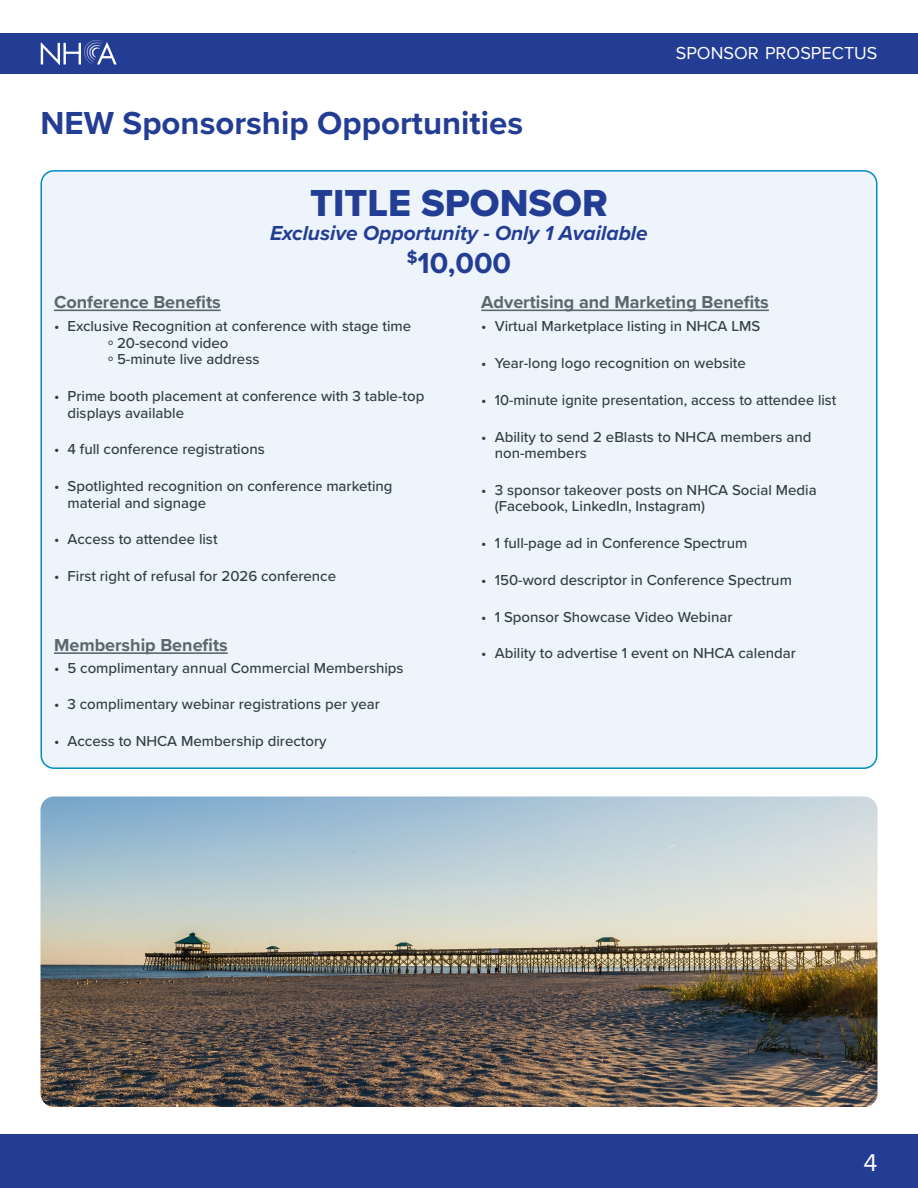
<style>
.page{position:relative;width:918px;height:1188px;background:#fff}
.page>*{position:absolute;margin:0;border:0;box-sizing:border-box;transform-origin:0 0}
.t1{font:39px "Proxima Nova Extrabld";color:#233d95}
.t2{font:700 33px "Proxima Nova";color:#233d95}
.t3{font:700 30px "Proxima Nova";color:#233d95}
.t4{font:25.05px "Proxima Nova";color:#fff}
.t5{font:italic 700 21px "Proxima Nova";color:#233d95}
.t6{font:700 18px "Proxima Nova";color:#5a6670}
.t7{font:18px "Proxima Nova";color:#fff}
.t8{font:500 15px/16.5px "Proxima Nova";color:#313e48}
</style>
<div class="page">
<div style="left:0;top:33px;width:918px;height:41px;background:#233d95"></div>
<div style="left:0;top:1134px;width:918px;height:54px;background:#233d95"></div>
<svg style="left:41px;top:40px;width:76px;height:25px"></svg>
<div style="left:41px;top:171px;width:836px;height:597px;background:#edf4fb;border-radius:13px"></div>
<hr style="left:54px;top:310px;width:167px;height:1px;background:#5a6670">
<hr style="left:481px;top:310px;width:288px;height:1px;background:#5a6670">
<hr style="left:54px;top:652px;width:174px;height:2px;background:#5a6670">
<img style="left:40px;top:796px;width:838px;height:311px">
<p class="t2" style="left:40px;top:98px;width:484px">NEW Sponsorship Opportunities</p>
<p class="t1" style="left:310px;top:174px;width:299px">TITLE SPONSOR</p>
<p class="t5" style="left:270px;top:217px;width:379px">Exclusive Opportunity - Only 1 Available</p>
<p class="t3" style="left:407px;top:241px;width:106px"><sup>$</sup>10,000</p>
<p class="t7" style="left:676px;top:40px;width:203px">SPONSOR PROSPECTUS</p>
<p class="t6" style="left:54px;top:288px;width:168px">Conference Benefits</p>
<p class="t6" style="left:481px;top:288px;width:289px">Advertising and Marketing Benefits</p>
<p class="t8" style="left:108px;top:318px;width:305px;text-indent:-54px">• Exclusive Recognition at conference with stage time <sup>o</sup> 20-second video<br><sup>o</sup> 5-minute live address</p>
<p class="t8" style="left:68px;top:387px;width:358px;text-indent:-14px">• Prime booth placement at conference with 3 table-top displays available</p>
<p class="t8" style="left:54px;top:441px;width:212px">• 4 full conference registrations</p>
<p class="t8" style="left:68px;top:477px;width:327px;text-indent:-14px">• Spotlighted recognition on conference marketing material and signage</p>
<p class="t8" style="left:54px;top:531px;width:165px">• Access to attendee list</p>
<p class="t8" style="left:54px;top:567px;width:284px">• First right of refusal for 2026 conference</p>
<p class="t6" style="left:54px;top:631px;width:175px">Membership Benefits</p>
<p class="t8" style="left:54px;top:659px;width:351px">• 5 complimentary annual Commercial Memberships</p>
<p class="t8" style="left:54px;top:696px;width:328px">• 3 complimentary webinar registrations per year</p>
<p class="t8" style="left:54px;top:732px;width:274px">• Access to NHCA Membership directory</p>
<p class="t8" style="left:481px;top:318px;width:281px">• Virtual Marketplace listing in NHCA LMS</p>
<p class="t8" style="left:481px;top:354px;width:266px">• Year-long logo recognition on website</p>
<p class="t8" style="left:481px;top:391px;width:357px">• 10-minute ignite presentation, access to attendee list</p>
<p class="t8" style="left:495px;top:428px;width:318px;text-indent:-14px">• Ability to send 2 eBlasts to NHCA members and non-members</p>
<p class="t8" style="left:495px;top:481px;width:323px;text-indent:-14px">• 3 sponsor takeover posts on NHCA Social Media (Facebook, LinkedIn, Instagram)</p>
<p class="t8" style="left:481px;top:534px;width:268px">• 1 full-page ad in Conference Spectrum</p>
<p class="t8" style="left:481px;top:571px;width:312px">• 150-word descriptor in Conference Spectrum</p>
<p class="t8" style="left:481px;top:608px;width:253px">• 1 Sponsor Showcase Video Webinar</p>
<p class="t8" style="left:481px;top:645px;width:316px">• Ability to advertise 1 event on NHCA calendar</p>
<h3 class="t4" style="left:863px;top:1144px;width:16px">4</h3>
</div>
